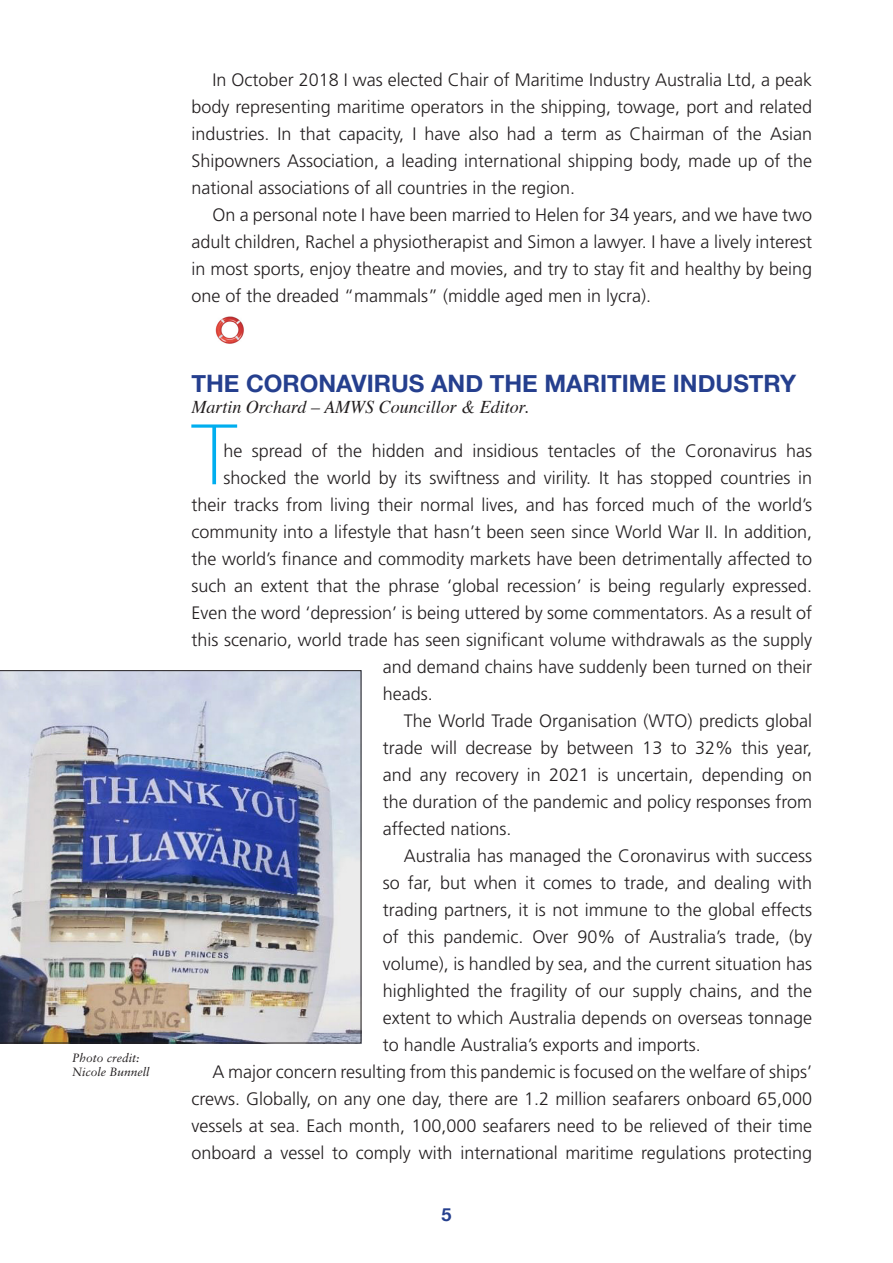
<style>
.page{position:relative;width:893px;height:1263px;background:#fff}
.page>*{position:absolute;margin:0;border:0;box-sizing:border-box;transform-origin:0 0}
.BODY_COPY{font:100 83.7px "Helvetica Neue";color:#00aeef}
.BLUE_HEADINGS{font:700 24px "Helvetica Neue";color:#253f8e}
.BODY_COPY-2{font:300 18px/27px "Frutiger";color:#231f20;text-align:justify}
.AUTHOR_ITALICS{font:italic 18px "Times";color:#231f20}
.t1{font:700 18px "Helvetica Neue";color:#253f8e}
.t2{font:italic 12px/14.4px "Sabon";color:#231f20}
</style>
<div class="page">
<img style="left:215px;top:316px;width:29px;height:28px">
<img style="left:0;top:670px;width:361px;height:373px">
<p class="t2" style="left:72px;top:1050px;width:79px">Photo credit:<br>Nicole Bunnell</p>
<p class="BODY_COPY-2" style="left:191px;top:66px;width:622px;text-indent:21px">In October 2018 I was elected Chair of Maritime Industry Australia Ltd, a peak body representing maritime operators in the shipping, towage, port and related industries. In that capacity, I have also had a term as Chairman of the Asian Shipowners Association, a leading international shipping body, made up of the national associations of all countries in the region.</p>
<p class="BODY_COPY-2" style="left:191px;top:201px;width:622px;text-indent:21px">On a personal note I have been married to Helen for 34 years, and we have two adult children, Rachel a physiotherapist and Simon a lawyer. I have a lively interest in most sports, enjoy theatre and movies, and try to stay fit and healthy by being one of the dreaded “mammals” (middle aged men in lycra).</p>
<p class="BLUE_HEADINGS" style="left:191px;top:364px;width:606px">THE CORONAVIRUS AND THE MARITIME INDUSTRY</p>
<p class="AUTHOR_ITALICS" style="left:191px;top:392px;width:338px">Martin Orchard – AMWS Councillor &amp; Editor.</p>
<p class="BODY_COPY" style="left:193px;top:391px;width:45px">T</p>
<p class="BODY_COPY-2" style="left:223px;top:438px;width:590px">he spread of the hidden and insidious tentacles of the Coronavirus has</p>
<p class="BODY_COPY-2" style="left:223px;top:465px;width:590px">shocked the world by its swiftness and virility. It has stopped countries in</p>
<p class="BODY_COPY-2" style="left:191px;top:492px;width:622px">their tracks from living their normal lives, and has forced much of the world’s</p>
<p class="BODY_COPY-2" style="left:191px;top:519px;width:622px">community into a lifestyle that hasn’t been seen since World War II. In addition,</p>
<p class="BODY_COPY-2" style="left:191px;top:546px;width:622px">the world’s finance and commodity markets have been detrimentally affected to</p>
<p class="BODY_COPY-2" style="left:191px;top:573px;width:622px">such an extent that the phrase ‘global recession’ is being regularly expressed.</p>
<p class="BODY_COPY-2" style="left:191px;top:600px;width:622px">Even the word ‘depression’ is being uttered by some commentators. As a result of</p>
<p class="BODY_COPY-2" style="left:191px;top:627px;width:622px">this scenario, world trade has seen significant volume withdrawals as the supply</p>
<p class="BODY_COPY-2" style="left:383px;top:654px;width:431px">and demand chains have suddenly been turned on their</p>
<p class="BODY_COPY-2" style="left:383px;top:681px;width:52px">heads.</p>
<p class="BODY_COPY-2" style="left:383px;top:708px;width:431px;text-indent:21px">The World Trade Organisation (WTO) predicts global trade will decrease by between 13 to 32% this year, and any recovery in 2021 is uncertain, depending on the duration of the pandemic and policy responses from affected nations.</p>
<p class="BODY_COPY-2" style="left:383px;top:843px;width:431px;text-indent:21px">Australia has managed the Coronavirus with success so far, but when it comes to trade, and dealing with trading partners, it is not immune to the global effects of this pandemic. Over 90% of Australia’s trade, (by volume), is handled by sea, and the current situation has highlighted the fragility of our supply chains, and the extent to which Australia depends on overseas tonnage to handle Australia’s exports and imports.</p>
<p class="BODY_COPY-2" style="left:191px;top:1059px;width:622px;text-indent:21px">A major concern resulting from this pandemic is focused on the welfare of ships’ crews. Globally, on any one day, there are 1.2 million seafarers onboard 65,000 vessels at sea. Each month, 100,000 seafarers need to be relieved of their time onboard a vessel to comply with international maritime regulations protecting</p>
<p class="t1" style="left:441px;top:1200px;width:12px">5</p>
</div>
